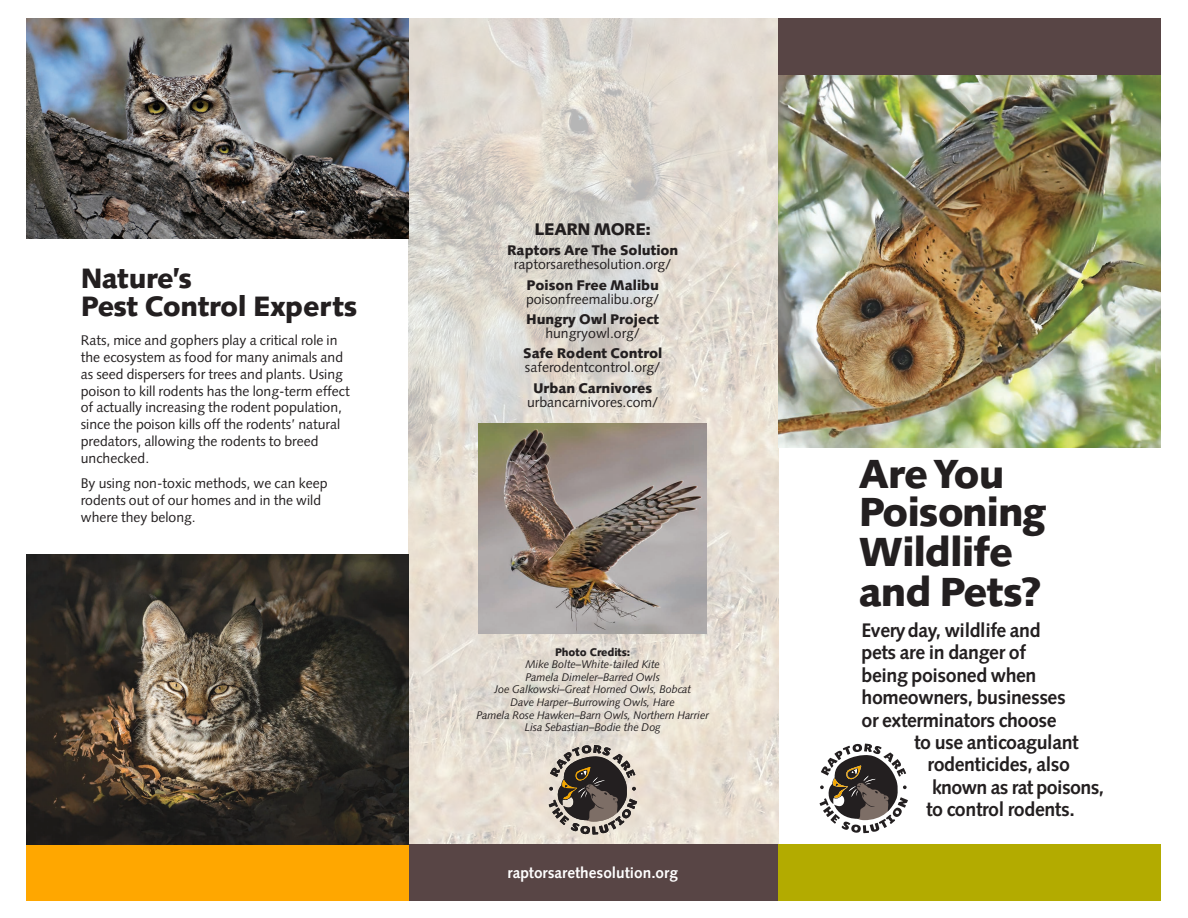
<style>
.page{position:relative;width:1188px;height:918px;background:#fff}
.page>*{position:absolute;margin:0;border:0;box-sizing:border-box;transform-origin:0 0}
.t1{font:900 40.65px/39.3px "Syntax LT Std";letter-spacing:-.02em;color:#231f20}
.t2{font:900 28.05px/28px "Syntax LT Std";letter-spacing:-.01em;color:#231f20}
.t3{font:700 19.65px "Syntax LT Std";letter-spacing:-.02em;color:#231f20}
.t4{font:900 16.8px "Syntax LT Std";letter-spacing:-.025em;color:#231f20}
.t5{font:700 15.45px "Syntax LT Std";color:#fff}
.t6{font:13.95px/16.8px "Syntax LT Std";color:#231f20}
.t7{font:900 13.95px "Syntax LT Std";color:#231f20}
.t8{font:italic 11.25px "Syntax LT Std";letter-spacing:-.01em;color:#231f20}
.t9{font:italic 11.1px/12.6px "Syntax LT Std";letter-spacing:-.01em;color:#231f20;text-align:center}
.t10{font:900 11.1px "Syntax LT Std";letter-spacing:-.01em;color:#231f20}
</style>
<div class="page">
<img style="left:409px;top:18px;width:370px;height:826px">
<div style="left:409px;top:844px;width:370px;height:57px;background:#584545"></div>
<img style="left:26px;top:18px;width:383px;height:221px">
<img style="left:26px;top:554px;width:383px;height:291px">
<div style="left:26px;top:845px;width:383px;height:56px;background:#ffa700"></div>
<img style="left:479px;top:424px;width:228px;height:209px">
<img style="left:779px;top:74px;width:382px;height:374px">
<div style="left:779px;top:844px;width:382px;height:57px;background:#b3ab00"></div>
<div style="left:779px;top:18px;width:382px;height:56px;background:#584545"></div>
<svg style="left:549px;top:745px;width:88px;height:90px;background:#857d75"></svg>
<svg style="left:820px;top:744px;width:88px;height:89px"></svg>
<h2 class="t2" style="left:81px;top:264px;width:278px">Nature’s<br>Pest Control Experts</h2>
<p class="t6" style="left:81px;top:332px;width:270px">Rats, mice and gophers play a critical role in the ecosystem as food for many animals and as seed dispersers for trees and plants. Using poison to kill rodents has the long-term effect of actually increasing the rodent population, since the poison kills off the rodents’ natural predators, allowing the rodents to breed unchecked.</p>
<p class="t6" style="left:81px;top:475px;width:248px">By using non-toxic methods, we can keep rodents out of our homes and in the wild where they belong.</p>
<p class="t4" style="left:534px;top:219px;width:118px">LEARN MORE:</p>
<p class="t7" style="left:507px;top:242px;width:173px">Raptors Are The Solution</p>
<p class="t6" style="left:514px;top:256px;width:159px">raptorsarethesolution.org/</p>
<p class="t7" style="left:526px;top:277px;width:134px">Poison Free Malibu</p>
<p class="t6" style="left:526px;top:291px;width:135px">poisonfreemalibu.org/</p>
<p class="t7" style="left:526px;top:311px;width:135px">Hungry Owl Project</p>
<p class="t6" style="left:545px;top:325px;width:96px">hungryowl.org/</p>
<p class="t7" style="left:523px;top:345px;width:141px">Safe Rodent Control</p>
<p class="t6" style="left:525px;top:359px;width:137px">saferodentcontrol.org/</p>
<p class="t7" style="left:533px;top:380px;width:120px">Urban Carnivores</p>
<p class="t6" style="left:527px;top:394px;width:133px">urbancarnivores.com/</p>
<p class="t10" style="left:555px;top:645px;width:77px">Photo Credits:</p>
<p class="t9" style="left:476px;top:658px;width:234px">Mike Bolte–White-tailed Kite<br>Pamela Dimeler–Barred Owls<br>Joe Galkowski–Great Horned Owls, Bobcat<br>Dave Harper–Burrowing Owls, Hare<br>Pamela Rose Hawken–Barn Owls, Northern Harrier</p>
<p class="t8" style="left:525px;top:721px;width:138px">Lisa Sebastian–Bodie the Dog</p>
<p class="t5" style="left:508px;top:864px;width:172px">raptorsarethesolution.org</p>
<h1 class="t1" style="left:859px;top:454px;width:189px">Are You<br>Poisoning<br>Wildlife and Pets?</h1>
<h3 class="t3" style="left:862px;top:619px;width:181px">Every day, wildlife and</h3>
<h3 class="t3" style="left:862px;top:641px;width:166px">pets are in danger of</h3>
<h3 class="t3" style="left:862px;top:664px;width:176px">being poisoned when</h3>
<h3 class="t3" style="left:862px;top:686px;width:206px">homeowners, businesses</h3>
<h3 class="t3" style="left:862px;top:708px;width:197px">or exterminators choose</h3>
<h3 class="t3" style="left:914px;top:731px;width:166px">to use anticoagulant</h3>
<h3 class="t3" style="left:928px;top:753px;width:144px">rodenticides, also</h3>
<h3 class="t3" style="left:932px;top:776px;width:174px">known as rat poisons,</h3>
<h3 class="t3" style="left:926px;top:798px;width:150px">to control rodents.</h3>
</div>
